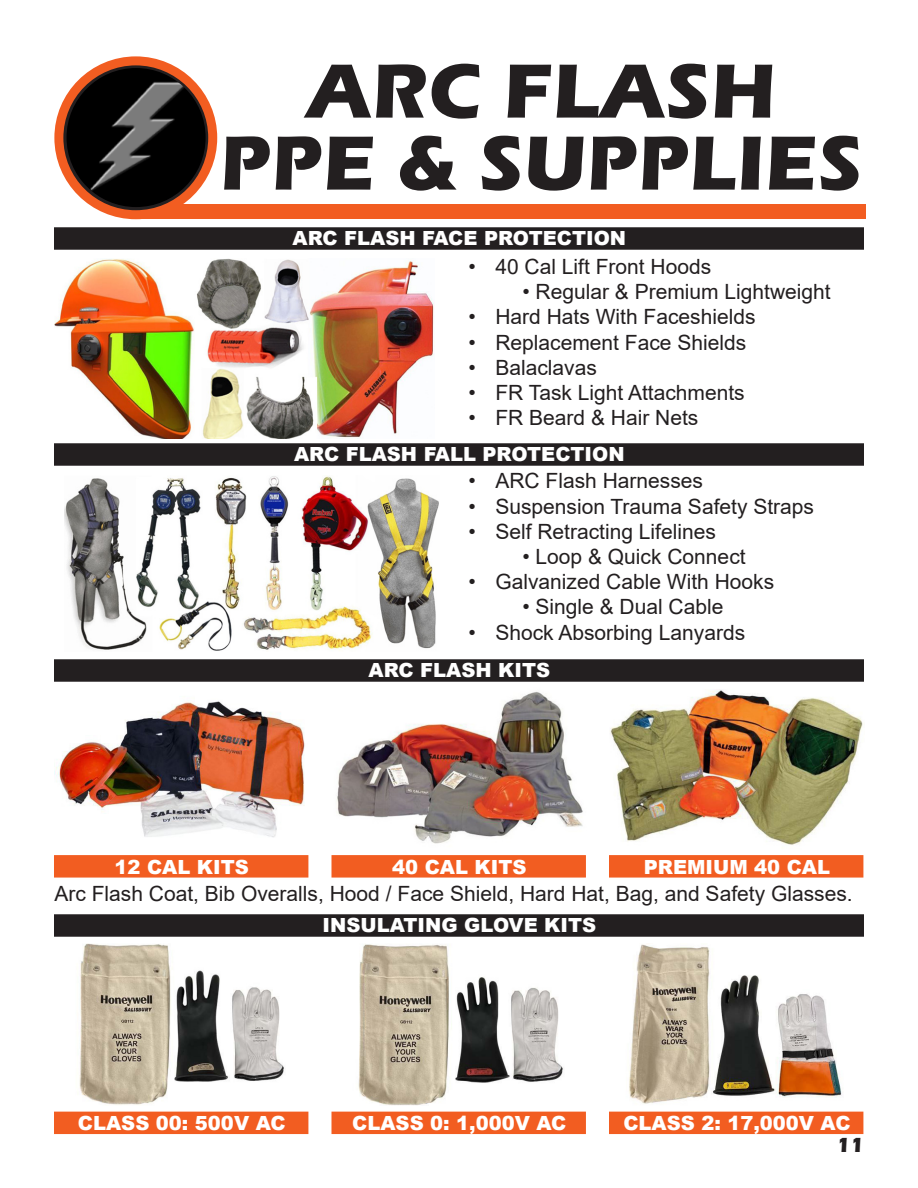
<style>
.page{position:relative;width:918px;height:1188px;background:#fff}
.page>*{position:absolute;margin:0;border:0;box-sizing:border-box;transform-origin:0 0}
.t1{font:700 79.5px "Eras ITC";letter-spacing:.01em;color:#231f20}
.t2{font:21px "Arial";color:#231f20}
.t3{font:700 21px "Eras ITC";color:#231f20}
.t4{font:900 19.5px "Arial";color:#fff}
</style>
<div class="page">
<div style="left:609px;top:855px;width:254px;height:23px;background:#f25d21;border:2px solid #f25d21"></div>
<div style="left:332px;top:855px;width:254px;height:23px;background:#f25d21;border:2px solid #f25d21"></div>
<div style="left:54px;top:855px;width:254px;height:23px;background:#f25d21;border:2px solid #f25d21"></div>
<div style="left:609px;top:1112px;width:254px;height:22px;background:#f25d21"></div>
<div style="left:332px;top:1112px;width:254px;height:22px;background:#f25d21"></div>
<div style="left:54px;top:1112px;width:254px;height:22px;background:#f25d21"></div>
<div style="left:55px;top:915px;width:808px;height:21px;background:#231f20"></div>
<div style="left:54px;top:914px;width:810px;height:23px;border:2px solid #231f20"></div>
<div style="left:55px;top:660px;width:808px;height:21px;background:#231f20"></div>
<div style="left:54px;top:659px;width:810px;height:23px;border:2px solid #231f20"></div>
<div style="left:55px;top:228px;width:808px;height:21px;background:#231f20"></div>
<div style="left:54px;top:227px;width:810px;height:23px;border:2px solid #231f20"></div>
<div style="left:55px;top:444px;width:808px;height:21px;background:#231f20"></div>
<div style="left:54px;top:443px;width:810px;height:23px;border:2px solid #231f20"></div>
<img style="left:54px;top:259px;width:380px;height:179px">
<img style="left:65px;top:476px;width:374px;height:175px">
<img style="left:79px;top:943px;width:205px;height:162px">
<img style="left:358px;top:944px;width:205px;height:162px">
<img style="left:629px;top:944px;width:213px;height:160px">
<img style="left:54px;top:700px;width:251px;height:137px">
<img style="left:337px;top:691px;width:246px;height:153px">
<img style="left:610px;top:690px;width:253px;height:155px">
<div style="left:136px;top:204px;width:729px;height:15px;background:#f25d21"></div>
<svg style="left:59px;top:61px;width:154px;height:154px;background:#8f3e1f"></svg>
<div style="left:54px;top:56px;width:163px;height:163px;border:9px solid #f25d21;border-radius:50%"></div>
<img style="left:67px;top:68px;width:139px;height:139px;border-radius:70px">
<p class="t1" style="left:307px;top:45px;width:471px">ARC FLASH</p>
<p class="t1" style="left:220px;top:117px;width:644px">PPE &amp; SUPPLIES</p>
<p class="t4" style="left:293px;top:224px;width:335px">ARC FLASH FACE PROTECTION</p>
<p class="t2" style="left:468px;top:252px;width:244px">• 40 Cal Lift Front Hoods</p>
<p class="t2" style="left:522px;top:277px;width:310px">• Regular &amp; Premium Lightweight</p>
<p class="t2" style="left:468px;top:303px;width:289px">• Hard Hats With Faceshields</p>
<p class="t2" style="left:468px;top:328px;width:279px">• Replacement Face Shields</p>
<p class="t2" style="left:468px;top:353px;width:130px">• Balaclavas</p>
<p class="t2" style="left:468px;top:378px;width:278px">• FR Task Light Attachments</p>
<p class="t2" style="left:468px;top:403px;width:232px">• FR Beard &amp; Hair Nets</p>
<p class="t4" style="left:294px;top:440px;width:332px">ARC FLASH FALL PROTECTION</p>
<p class="t2" style="left:468px;top:466px;width:236px">• ARC Flash Harnesses</p>
<p class="t2" style="left:468px;top:492px;width:347px">• Suspension Trauma Safety Straps</p>
<p class="t2" style="left:468px;top:517px;width:249px">• Self Retracting Lifelines</p>
<p class="t2" style="left:522px;top:542px;width:225px">• Loop &amp; Quick Connect</p>
<p class="t2" style="left:468px;top:567px;width:307px">• Galvanized Cable With Hooks</p>
<p class="t2" style="left:522px;top:592px;width:203px">• Single &amp; Dual Cable</p>
<p class="t2" style="left:468px;top:618px;width:278px">• Shock Absorbing Lanyards</p>
<p class="t4" style="left:369px;top:656px;width:183px">ARC FLASH KITS</p>
<p class="t4" style="left:115px;top:852px;width:136px">12 CAL KITS</p>
<p class="t4" style="left:392px;top:852px;width:136px">40 CAL KITS</p>
<p class="t4" style="left:644px;top:852px;width:188px">PREMIUM 40 CAL</p>
<p class="t2" style="left:54px;top:879px;width:800px">Arc Flash Coat, Bib Overalls, Hood / Face Shield, Hard Hat, Bag, and Safety Glasses.</p>
<p class="t4" style="left:323px;top:911px;width:275px">INSULATING GLOVE KITS</p>
<p class="t4" style="left:78px;top:1109px;width:209px">CLASS 00: 500V AC</p>
<p class="t4" style="left:352px;top:1109px;width:216px">CLASS 0: 1,000V AC</p>
<p class="t4" style="left:623px;top:1109px;width:229px">CLASS 2: 17,000V AC</p>
<p class="t3" style="left:837px;top:1133px;width:29px">11</p>
</div>
